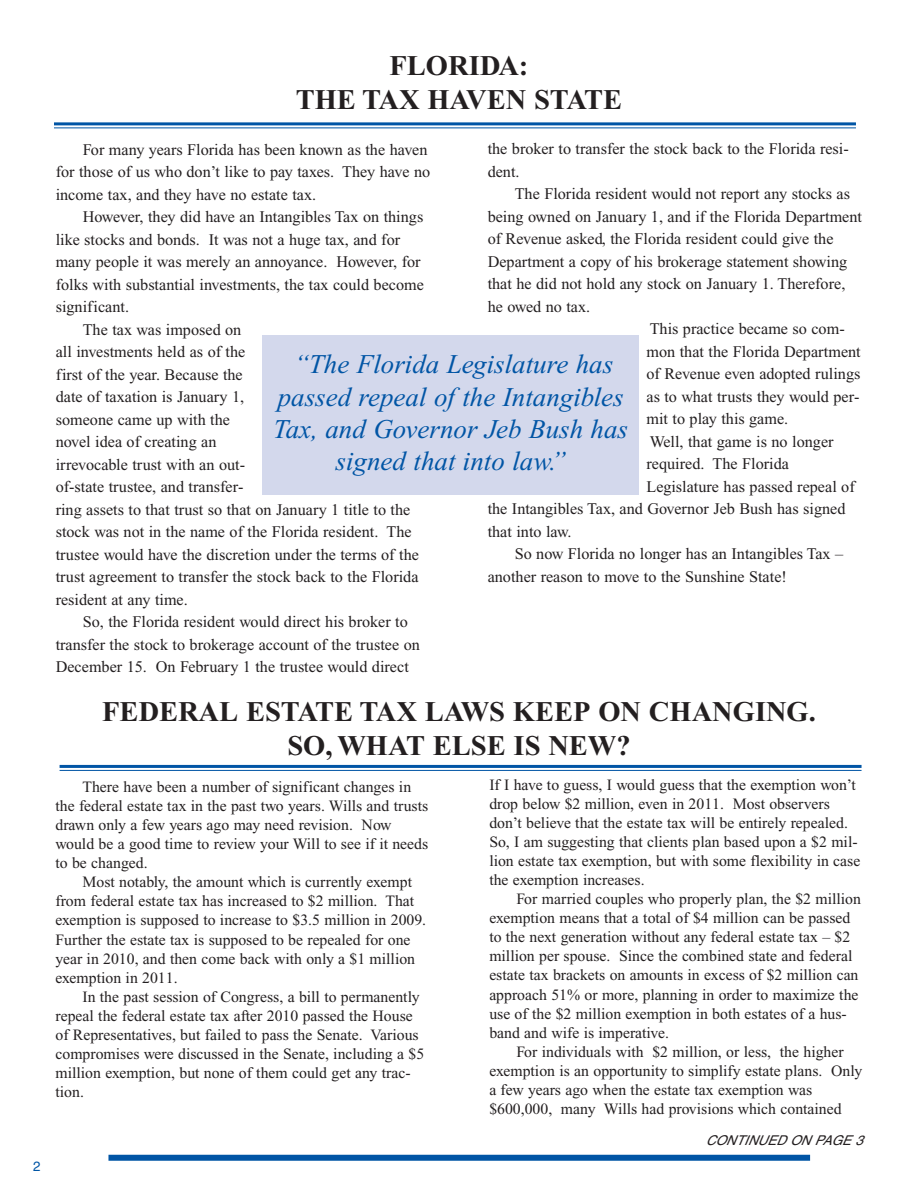
<style>
.page{position:relative;width:918px;height:1188px;background:#fff}
.page>*{position:absolute;margin:0;border:0;box-sizing:border-box;transform-origin:0 0}
.t1{font:700 28.5px/34.2px "Times New Roman";color:#231f20;text-align:center}
.t2{font:italic 27px/32.4px "Times New Roman";color:#0155a5;text-align:center}
.t3{font:16.2px/22.5px "Times New Roman";color:#231f20}
.t4{font:15.75px/19px "Times New Roman";color:#231f20}
.t5{font:italic 13.5px "Helvetica";color:#231f20}
.t6{font:13.5px "Helvetica";color:#0155a5}
</style>
<div class="page">
<div style="left:108px;top:1155px;width:702px;height:6px;background:#0155a5"></div>
<div style="left:262px;top:335px;width:377px;height:160px;background:#d3d8ec"></div>
<hr style="left:60px;top:765px;width:802px;height:3px;background:#0155a5">
<hr style="left:60px;top:770px;width:802px;height:1px;background:#0155a5">
<hr style="left:54px;top:122px;width:802px;height:3px;background:#0155a5">
<hr style="left:54px;top:127px;width:802px;height:1px;background:#0155a5">
<p class="t6" style="left:33px;top:1161px;width:9px">2</p>
<h1 class="t1" style="left:296px;top:51px;width:328px">FLORIDA:<br>THE TAX HAVEN STATE</h1>
<p class="t3" style="left:488px;top:139px;width:363px">the broker to transfer the stock back to the Florida resi&shy;dent.</p>
<p class="t3" style="left:515px;top:184px;width:337px">The Florida resident would not report any stocks as</p>
<p class="t3" style="left:488px;top:207px;width:376px">being owned on January 1, and if the Florida Department</p>
<p class="t3" style="left:488px;top:229px;width:347px">of Revenue asked, the Florida resident could give the</p>
<p class="t3" style="left:488px;top:252px;width:361px">Department a copy of his brokerage statement showing</p>
<p class="t3" style="left:488px;top:274px;width:359px">that he did not hold any stock on January 1. Therefore,</p>
<p class="t3" style="left:488px;top:297px;width:104px">he owed no tax.</p>
<p class="t3" style="left:650px;top:319px;width:197px">This practice became so com-</p>
<p class="t3" style="left:646px;top:342px;width:216px">mon that the Florida Department</p>
<p class="t3" style="left:646px;top:364px;width:215px">of Revenue even adopted rulings</p>
<p class="t3" style="left:646px;top:387px;width:215px">as to what trusts they would per-</p>
<p class="t3" style="left:646px;top:409px;width:143px">mit to play this game.</p>
<p class="t3" style="left:650px;top:432px;width:185px">Well, that game is no longer</p>
<p class="t3" style="left:646px;top:454px;width:144px">required. The Florida</p>
<p class="t3" style="left:646px;top:477px;width:210px">Legislature has passed repeal of</p>
<p class="t3" style="left:488px;top:499px;width:359px">the Intangibles Tax, and Governor Jeb Bush has signed</p>
<p class="t3" style="left:488px;top:522px;width:85px">that into law.</p>
<p class="t3" style="left:515px;top:544px;width:330px">So now Florida no longer has an Intangibles Tax –</p>
<p class="t3" style="left:488px;top:567px;width:301px">another reason to move to the Sunshine State!</p>
<p class="t3" style="left:56px;top:140px;width:376px;text-indent:27px">For many years Florida has been known as the haven for those of us who don’t like to pay taxes. They have no income tax, and they have no estate tax.</p>
<p class="t3" style="left:83px;top:207px;width:342px">However, they did have an Intangibles Tax on things</p>
<p class="t3" style="left:56px;top:230px;width:346px">like stocks and bonds. It was not a huge tax, and for</p>
<p class="t3" style="left:56px;top:252px;width:366px">many people it was merely an annoyance. However, for</p>
<p class="t3" style="left:56px;top:275px;width:370px">folks with substantial investments, the tax could become</p>
<p class="t3" style="left:56px;top:297px;width:75px">significant.</p>
<p class="t3" style="left:83px;top:320px;width:160px">The tax was imposed on</p>
<p class="t3" style="left:56px;top:342px;width:191px">all investments held as of the</p>
<p class="t3" style="left:56px;top:365px;width:189px">first of the year. Because the</p>
<p class="t3" style="left:56px;top:387px;width:190px">date of taxation is January 1,</p>
<p class="t3" style="left:56px;top:410px;width:176px">someone came up with the</p>
<p class="t3" style="left:56px;top:432px;width:162px">novel idea of creating an</p>
<p class="t3" style="left:56px;top:455px;width:191px">irrevocable trust with an out-</p>
<p class="t3" style="left:56px;top:477px;width:189px">of-state trustee, and transfer-</p>
<p class="t3" style="left:56px;top:500px;width:356px">ring assets to that trust so that on January 1 title to the</p>
<p class="t3" style="left:56px;top:522px;width:357px">stock was not in the name of the Florida resident. The</p>
<p class="t3" style="left:56px;top:545px;width:365px">trustee would have the discretion under the terms of the</p>
<p class="t3" style="left:56px;top:567px;width:364px">trust agreement to transfer the stock back to the Florida</p>
<p class="t3" style="left:56px;top:590px;width:134px">resident at any time.</p>
<p class="t3" style="left:83px;top:612px;width:327px">So, the Florida resident would direct his broker to</p>
<p class="t3" style="left:56px;top:635px;width:366px">transfer the stock to brokerage account of the trustee on</p>
<p class="t3" style="left:56px;top:657px;width:355px">December 15. On February 1 the trustee would direct</p>
<h2 class="t2" style="left:273px;top:350px;width:356px">“The Florida Legislature has passed repeal of the Intangibles<br>Tax, and Governor Jeb Bush has signed that into law.”</h2>
<h1 class="t1" style="left:102px;top:698px;width:715px">FEDERAL ESTATE TAX LAWS KEEP ON CHANGING.<br>SO, WHAT ELSE IS NEW?</h1>
<p class="t4" style="left:489px;top:777px;width:373px">If I have to guess, I would guess that the exemption won’t drop below $2 million, even in 2011. Most observers don’t believe that the estate tax will be entirely repealed.<br>So, I am suggesting that clients plan based upon a $2 mil&shy;lion estate tax exemption, but with some flexibility in case the exemption increases.</p>
<p class="t4" style="left:489px;top:891px;width:373px;text-indent:27px">For married couples who properly plan, the $2 million exemption means that a total of $4 million can be passed to the next generation without any federal estate tax – $2 million per spouse. Since the combined state and federal estate tax brackets on amounts in excess of $2 million can approach 51% or more, planning in order to maximize the use of the $2 million exemption in both estates of a hus&shy;band and wife is imperative.</p>
<p class="t4" style="left:489px;top:1043px;width:374px;text-indent:27px">For individuals with $2 million, or less, the higher exemption is an opportunity to simplify estate plans. Only a few years ago when the estate tax exemption was $600,000, many Wills had provisions which contained</p>
<p class="t5" style="left:706px;top:1136px;width:158px">CONTINUED ON PAGE 3</p>
<p class="t4" style="left:55px;top:779px;width:374px;text-indent:27px">There have been a number of significant changes in the federal estate tax in the past two years. Wills and trusts drawn only a few years ago may need revision. Now would be a good time to review your Will to see if it needs to be changed.</p>
<p class="t4" style="left:55px;top:874px;width:372px;text-indent:27px">Most notably, the amount which is currently exempt from federal estate tax has increased to $2 million. That exemption is supposed to increase to $3.5 million in 2009.<br>Further the estate tax is supposed to be repealed for one year in 2010, and then come back with only a $1 million exemption in 2011.</p>
<p class="t4" style="left:55px;top:988px;width:370px;text-indent:27px">In the past session of Congress, a bill to permanently repeal the federal estate tax after 2010 passed the House of Representatives, but failed to pass the Senate. Various compromises were discussed in the Senate, including a $5 million exemption, but none of them could get any trac&shy;tion.</p>
</div>
